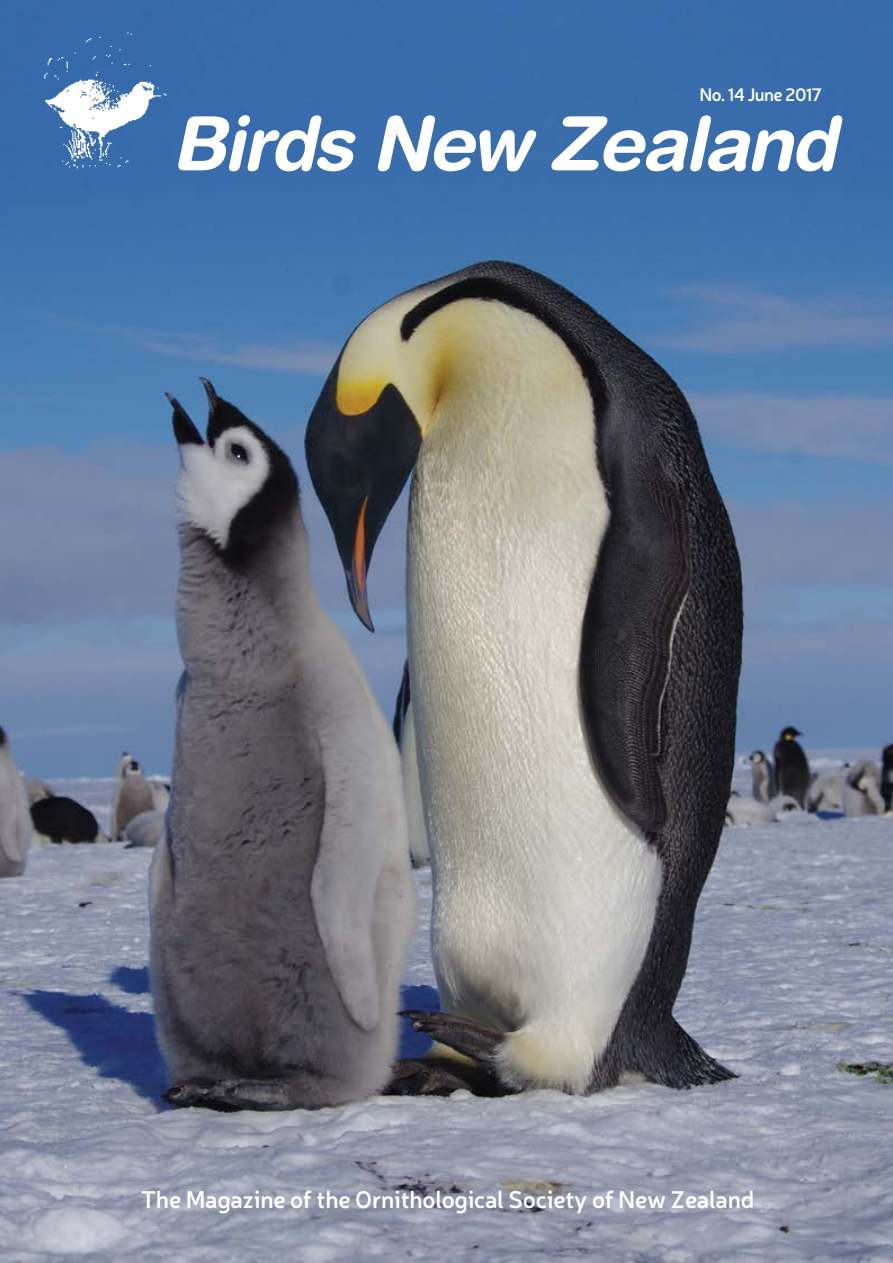
<style>
.page{position:relative;width:893px;height:1263px;background:#fff}
.page>*{position:absolute;margin:0;border:0;box-sizing:border-box;transform-origin:0 0}
.t1{font:italic 700 75px "Helvetica Rounded";letter-spacing:-.03em;color:#fff}
.t2{font:600 24px "Neris";letter-spacing:-.01em;color:#fff}
.t3{font:600 18px "Neris";letter-spacing:-.035em;color:#fff}
</style>
<div class="page">
<img style="left:0;top:0;width:893px;height:1263px">
<img style="left:43px;top:30px;width:127px;height:141px">
<p class="t3" style="left:699px;top:82px;width:124px">No. 14 June 2017</p>
<h1 class="t1" style="left:171px;top:98px;width:666px">Birds New Zealand</h1>
<p class="t2" style="left:141px;top:1183px;width:615px">The Magazine of the Ornithological Society of New Zealand</p>
</div>
